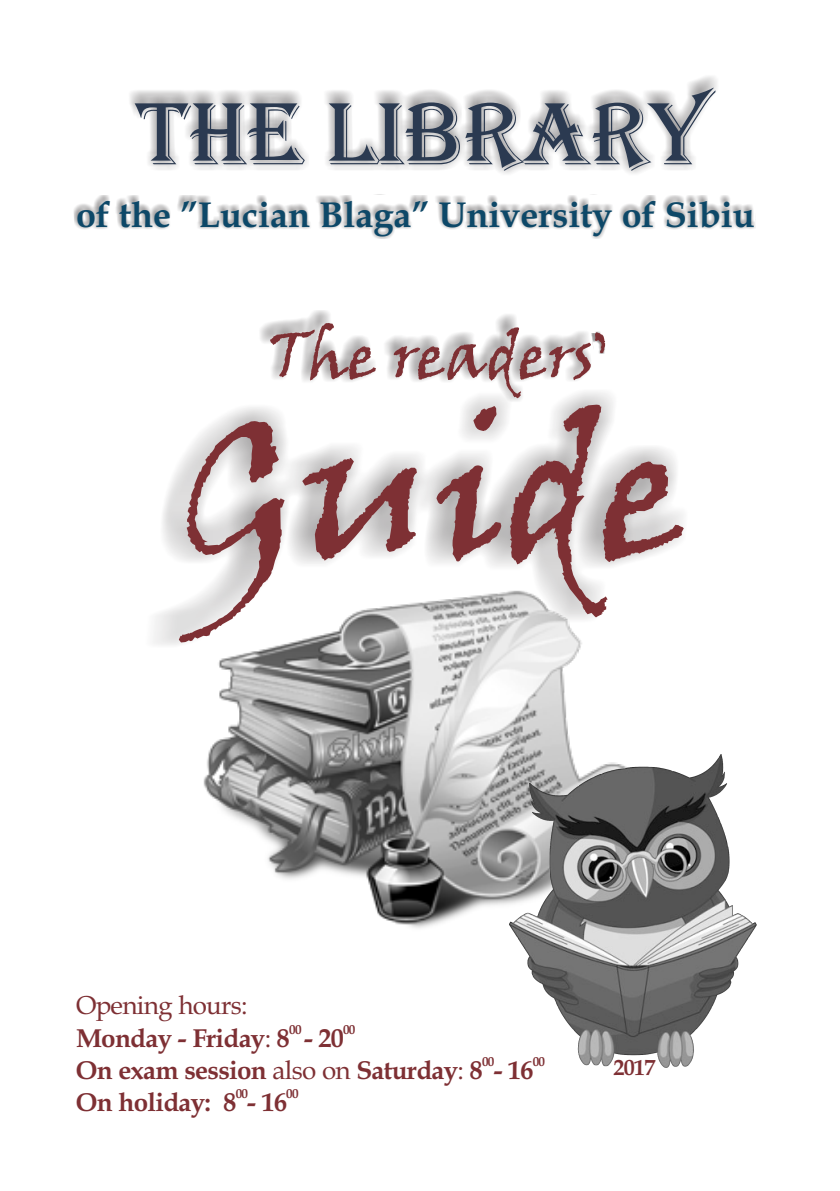
<style>
.page{position:relative;width:840px;height:1191px;background:#fff}
.page>*{position:absolute;margin:0;border:0;box-sizing:border-box;transform-origin:0 0}
.t1{font:91.2px "Algerian";color:#2b3a51}
.t2{font:65.4px "Viner Hand ITC";color:#7e3034}
.t3{font:700 36px "Book Antiqua";color:#0d4868}
.t4{font:700 26px "Book Antiqua";letter-spacing:-.03em;color:#7e3034}
.t5{font:26px "Book Antiqua";letter-spacing:-.03em;color:#7e3034}
.t6{font:700 22px "Book Antiqua";color:#7e3034}
.t7{font:700 13px "Book Antiqua";letter-spacing:-.055em;color:#7e3034}
.s1{font-weight:400}
</style>
<div class="page">
<img style="left:203px;top:652px;width:376px;height:276px">
<svg style="left:153px;top:393px;width:531px;height:259px"></svg>
<svg style="left:179px;top:405px;width:504px;height:237px"></svg>
<img style="left:509px;top:754px;width:246px;height:314px">
<svg style="left:73px;top:194px;width:683px;height:45px"></svg>
<svg style="left:130px;top:76px;width:587px;height:98px"></svg>
<svg style="left:256px;top:310px;width:349px;height:92px"></svg>
<h1 class="t1" style="left:137px;top:83px;width:572px">THE LIBRARY</h1>
<h3 class="t3" style="left:76px;top:200px;width:679px">of the ”Lucian Blaga” University of Sibiu</h3>
<h2 class="t2" style="left:268px;top:314px;width:327px">The readers</h2>
<p class="t5" style="left:76px;top:995px;width:173px">Opening hours:</p>
<p class="t7" style="left:289px;top:1024px;width:14px">00</p>
<p class="t7" style="left:343px;top:1024px;width:14px">00</p>
<p class="t4" style="left:76px;top:1027px;width:269px">Monday - Friday<span class="s1">:</span> 8 - 20</p>
<p class="t7" style="left:482px;top:1056px;width:14px">00</p>
<p class="t7" style="left:532px;top:1056px;width:14px">00</p>
<p class="t4" style="left:76px;top:1060px;width:458px">On exam session <span class="s1">also on</span> Saturday<span class="s1">:</span> 8 - 16</p>
<p class="t7" style="left:235px;top:1088px;width:14px">00</p>
<p class="t7" style="left:286px;top:1088px;width:14px">00</p>
<p class="t4" style="left:76px;top:1092px;width:212px">On holiday: 8 - 16</p>
<p class="t6" style="left:613px;top:1059px;width:44px">2017</p>
</div>
